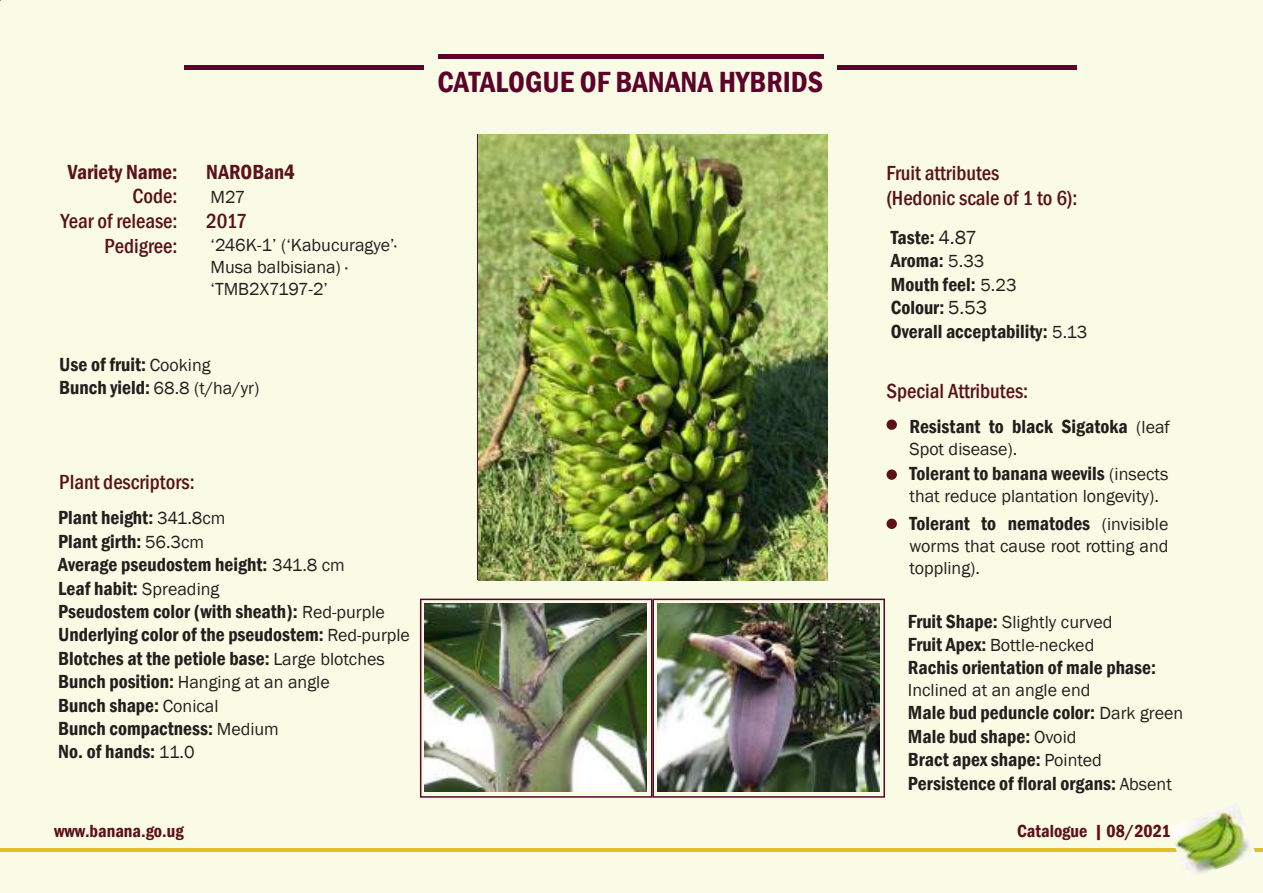
<style>
.page{position:relative;width:1263px;height:893px;background:#fafbe5}
.page>*{position:absolute;margin:0;border:0;box-sizing:border-box;transform-origin:0 0}
.t1{font:600 condensed 30px "Franklin Gothic";color:#5c032c}
.t2{font:500 condensed 21px/24.6px "Franklin Gothic";color:#5b121a;text-align:right}
.t3{font:600 condensed 21px "Franklin Gothic";color:#5b121a}
.t4{font:600 condensed 19.5px/23.4px "Franklin Gothic";color:#241f1f}
.t5{font:18px/21.6px "Franklin Gothic";color:#241f1f}
.t6{font:600 condensed 18px "Franklin Gothic";color:#5b121a}
.s1{font-weight:400;font-stretch:normal;font-size:18px}
.s2{font-weight:600;font-stretch:condensed;font-size:19.5px}
.s3{font-weight:400;font-stretch:normal}
</style>
<div class="page">
<div style="left:886px;top:419px;width:11px;height:11px;background:#5b121a;border-radius:50%"></div>
<div style="left:886px;top:469px;width:11px;height:11px;background:#5b121a;border-radius:50%"></div>
<div style="left:886px;top:519px;width:11px;height:10px;background:#5b121a;border-radius:50%"></div>
<hr style="left:0;top:848px;width:1263px;height:4px;background:#ddc02d">
<img style="left:1169px;top:804px;width:87px;height:70px">
<img style="left:478px;top:134px;width:349px;height:446px">
<hr style="left:184px;top:66px;width:239px;height:4px;background:#5c032c">
<hr style="left:837px;top:66px;width:240px;height:4px;background:#5c032c">
<hr style="left:439px;top:54px;width:385px;height:4px;background:#5c032c">
<div style="left:420px;top:599px;width:232px;height:199px;border:2px solid #5c032c"></div>
<img style="left:425px;top:604px;width:222px;height:187px">
<div style="left:652px;top:599px;width:233px;height:199px;border:2px solid #5c032c"></div>
<img style="left:657px;top:604px;width:222px;height:187px">
<p class="t3" style="left:68px;top:158px;width:111px">Variety Name:</p>
<p class="t3" style="left:206px;top:158px;width:90px">NAROBan4</p>
<p class="t2" style="left:61px;top:184px;width:118px">Code:<br>Year of release:</p>
<p class="t5" style="left:210px;top:187px;width:36px">M27</p>
<p class="t2" style="left:206px;top:208px;width:42px">2017</p>
<p class="t2" style="left:105px;top:234px;width:74px">Pedigree:</p>
<p class="t5" style="left:210px;top:235px;width:188px">‘246K-1’ (‘Kabucuragye’·<br>Musa balbisiana) · ‘TMB2X7197-2’</p>
<p class="t4" style="left:59px;top:353px;width:153px">Use of fruit: <span class="s1">Cooking</span></p>
<p class="t5" style="left:59px;top:378px;width:202px"><span class="s2">Bunch yield:</span> 68.8 (t/ha/yr)</p>
<h1 class="t1" style="left:437px;top:62px;width:387px">CATALOGUE OF BANANA HYBRIDS</h1>
<p class="t2" style="left:59px;top:470px;width:137px">Plant descriptors:</p>
<p class="t4" style="left:58px;top:506px;width:353px">Plant height: <span class="s1">341.8cm<br></span>Plant girth: <span class="s1">56.3cm<br></span>Average pseudostem height: <span class="s1">341.8 cm<br></span>Leaf habit: <span class="s1">Spreading<br></span>Pseudostem color (with sheath): <span class="s1">Red-purple </span>Underlying color of the pseudostem: <span class="s1">Red-purple </span>Blotches at the petiole base: <span class="s1">Large blotches</span></p>
<p class="t5" style="left:58px;top:672px;width:273px"><span class="s2">Bunch position:</span> Hanging at an angle</p>
<p class="t4" style="left:58px;top:693px;width:222px">Bunch shape: <span class="s1">Conical<br></span>Bunch compactness: <span class="s1">Medium<br></span>No. of hands: <span class="s1">11.0</span></p>
<p class="t6" style="left:54px;top:819px;width:131px">www.banana.go.ug</p>
<p class="t2" style="left:886px;top:160px;width:193px;line-height:25.2px;text-align:left">Fruit attributes<br>(Hedonic scale of 1 to 6):</p>
<p class="t4" style="left:891px;top:225px;width:198px">Taste: <span class="s3">4.87<br></span>Aroma: <span class="s1">5.33<br></span>Mouth feel: <span class="s1">5.23<br></span>Colour: <span class="s3">5.53<br></span>Overall acceptability: <span class="s1">5.13</span></p>
<p class="t2" style="left:886px;top:378px;width:143px">Special Attributes:</p>
<p class="t4" style="left:909px;top:415px;width:262px">Resistant to black Sigatoka <span class="s1">(leaf</span></p>
<p class="t5" style="left:909px;top:438px;width:109px">Spot disease).</p>
<p class="t4" style="left:909px;top:462px;width:260px">Tolerant to banana weevils <span class="s1">(insects</span></p>
<p class="t5" style="left:909px;top:485px;width:251px">that reduce plantation longevity).</p>
<p class="t4" style="left:909px;top:512px;width:260px">Tolerant to nematodes <span class="s1">(invisible</span></p>
<p class="t5" style="left:909px;top:536px;width:260px">worms that cause root rotting and toppling).</p>
<p class="t5" style="left:908px;top:610px;width:206px;line-height:23.4px"><span class="s2">Fruit Shape:</span> Slightly curved<br><span class="s2">Fruit Apex:</span> Bottle-necked</p>
<p class="t4" style="left:908px;top:656px;width:250px">Rachis orientation of male phase:</p>
<p class="t5" style="left:908px;top:679px;width:184px">Inclined at an angle end</p>
<p class="t4" style="left:908px;top:701px;width:277px">Male bud peduncle color: <span class="s1">Dark green<br></span>Male bud shape: <span class="s1">Ovoid<br></span>Bract apex shape: <span class="s1">Pointed<br></span>Persistence of floral organs: <span class="s1">Absent</span></p>
<p class="t6" style="left:1017px;top:819px;width:155px">Catalogue | 08/2021</p>
</div>
